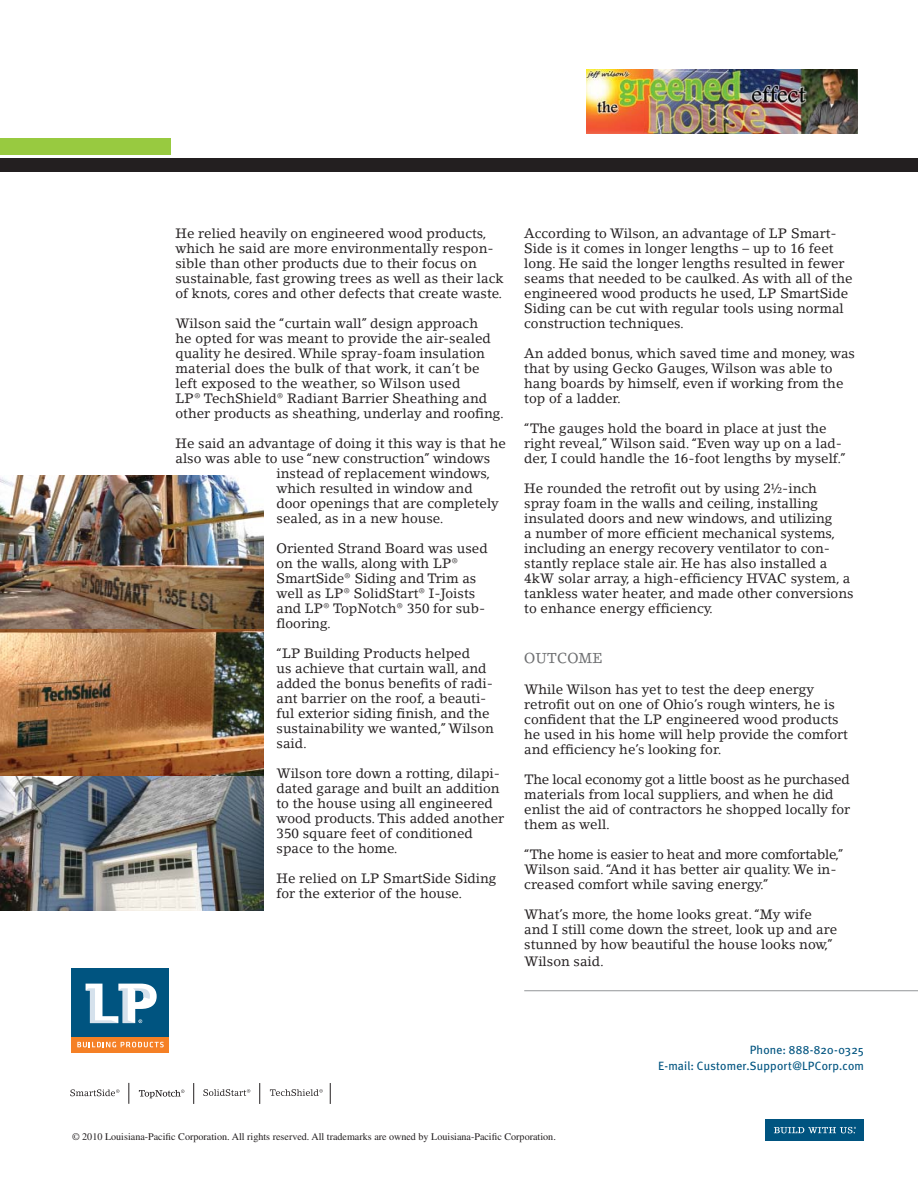
<style>
.page{position:relative;width:918px;height:1188px;background:#fff}
.page>*{position:absolute;margin:0;border:0;box-sizing:border-box;transform-origin:0 0}
.t1{font:14.25px "Lino Letter";color:#6d6e70}
.t2{font:13.5px/15px "Lino Letter";color:#231f20}
.t3{font:12px/16.5px "Meta Plus";letter-spacing:.01em;color:#005480;text-align:right}
.t4{font:10.2px "Times";color:#231f20}
</style>
<div class="page">
<div style="left:766px;top:1119px;width:98px;height:22px;background:#005480"></div>
<svg style="left:774px;top:1127px;width:82px;height:6px"></svg>
<div style="left:0;top:158px;width:918px;height:14px;background:#231f20"></div>
<div style="left:0;top:138px;width:171px;height:17px;background:#98ca40"></div>
<hr style="left:524px;top:990px;width:394px;height:1px;background:#939598">
<img style="left:586px;top:70px;width:272px;height:64px">
<div style="left:72px;top:1036px;width:97px;height:17px;background:#f58025"></div>
<svg style="left:77px;top:1042px;width:87px;height:5px"></svg>
<div style="left:72px;top:968px;width:97px;height:68px;background:#005480"></div>
<svg style="left:86px;top:984px;width:71px;height:39px"></svg>
<svg style="left:203px;top:1089px;width:47px;height:7px"></svg>
<svg style="left:270px;top:1089px;width:53px;height:7px"></svg>
<svg style="left:193px;top:1083px;width:1px;height:21px"></svg>
<svg style="left:259px;top:1083px;width:1px;height:21px"></svg>
<svg style="left:330px;top:1083px;width:1px;height:21px"></svg>
<svg style="left:70px;top:1089px;width:49px;height:7px"></svg>
<svg style="left:129px;top:1083px;width:1px;height:21px"></svg>
<svg style="left:139px;top:1090px;width:45px;height:8px"></svg>
<img style="left:0;top:475px;width:263px;height:435px">
<p class="t2" style="left:176px;top:227px;width:329px">He relied heavily on engineered wood products, which he said are more environmentally respon&shy;sible than other products due to their focus on sustainable, fast growing trees as well as their lack of knots, cores and other defects that create waste.</p>
<p class="t2" style="left:176px;top:317px;width:330px">Wilson said the “curtain wall” design approach<br>he opted for was meant to provide the air-sealed quality he desired. While spray-foam insulation material does the bulk of that work, it can’t be left exposed to the weather, so Wilson used<br>LP® TechShield® Radiant Barrier Sheathing and other products as sheathing, underlay and roofing.</p>
<p class="t2" style="left:176px;top:437px;width:332px">He said an advantage of doing it this way is that he</p>
<p class="t2" style="left:176px;top:452px;width:316px">also was able to use “new construction” windows</p>
<p class="t2" style="left:277px;top:467px;width:215px">instead of replacement windows,</p>
<p class="t2" style="left:277px;top:482px;width:198px">which resulted in window and</p>
<p class="t2" style="left:277px;top:497px;width:224px">door openings that are completely</p>
<p class="t2" style="left:277px;top:512px;width:168px">sealed, as in a new house.</p>
<p class="t2" style="left:277px;top:542px;width:213px">Oriented Strand Board was used on the walls, along with LP®<br>SmartSide® Siding and Trim as well as LP® SolidStart® I-Joists and LP® TopNotch® 350 for sub&shy;flooring.</p>
<p class="t2" style="left:277px;top:647px;width:219px">“LP Building Products helped<br>us achieve that curtain wall, and added the bonus benefits of radi&shy;ant barrier on the roof, a beauti&shy;ful exterior siding finish, and the sustainability we wanted,” Wilson said.</p>
<p class="t2" style="left:277px;top:767px;width:229px">Wilson tore down a rotting, dilapi&shy;dated garage and built an addition to the house using all engineered wood products. This added another<br>350 square feet of conditioned space to the home.</p>
<p class="t2" style="left:277px;top:872px;width:221px">He relied on LP SmartSide Siding for the exterior of the house.</p>
<p class="t2" style="left:524px;top:227px;width:330px">According to Wilson, an advantage of LP Smart-Side is it comes in longer lengths – up to 16 feet long. He said the longer lengths resulted in fewer seams that needed to be caulked. As with all of the engineered wood products he used, LP SmartSide Siding can be cut with regular tools using normal construction techniques.</p>
<p class="t2" style="left:524px;top:347px;width:332px">An added bonus, which saved time and money, was that by using Gecko Gauges, Wilson was able to hang boards by himself, even if working from the top of a ladder.</p>
<p class="t2" style="left:524px;top:422px;width:323px">“The gauges hold the board in place at just the right reveal,” Wilson said. “Even way up on a lad&shy;der, I could handle the 16-foot lengths by myself.”</p>
<p class="t2" style="left:524px;top:482px;width:331px">He rounded the retrofit out by using 2½-inch spray foam in the walls and ceiling, installing insulated doors and new windows, and utilizing<br>a number of more efficient mechanical systems, including an energy recovery ventilator to con&shy;stantly replace stale air. He has also installed a 4kW solar array, a high-efficiency HVAC system, a tankless water heater, and made other conversions to enhance energy efficiency.</p>
<p class="t1" style="left:524px;top:652px;width:80px">OUTCOME</p>
<p class="t2" style="left:524px;top:683px;width:325px">While Wilson has yet to test the deep energy retrofit out on one of Ohio’s rough winters, he is confident that the LP engineered wood products he used in his home will help provide the comfort and efficiency he’s looking for.</p>
<p class="t2" style="left:524px;top:773px;width:328px">The local economy got a little boost as he purchased materials from local suppliers, and when he did enlist the aid of contractors he shopped locally for them as well.</p>
<p class="t2" style="left:524px;top:848px;width:321px">“The home is easier to heat and more comfortable,”<br>Wilson said. “And it has better air quality. We in&shy;creased comfort while saving energy.”</p>
<p class="t2" style="left:524px;top:908px;width:314px">What’s more, the home looks great. “My wife and I still come down the street, look up and are stunned by how beautiful the house looks now,”</p>
<p class="t2" style="left:524px;top:955px;width:81px">Wilson said.</p>
<p class="t3" style="left:658px;top:1042px;width:207px">Phone: 888-820-0325<br>E-mail: Customer.Support@LPCorp.com</p>
<p class="t4" style="left:72px;top:1133px;width:485px">© 2010 Louisiana-Pacific Corporation. All rights reserved. All trademarks are owned by Louisiana-Pacific Corporation.</p>
</div>
